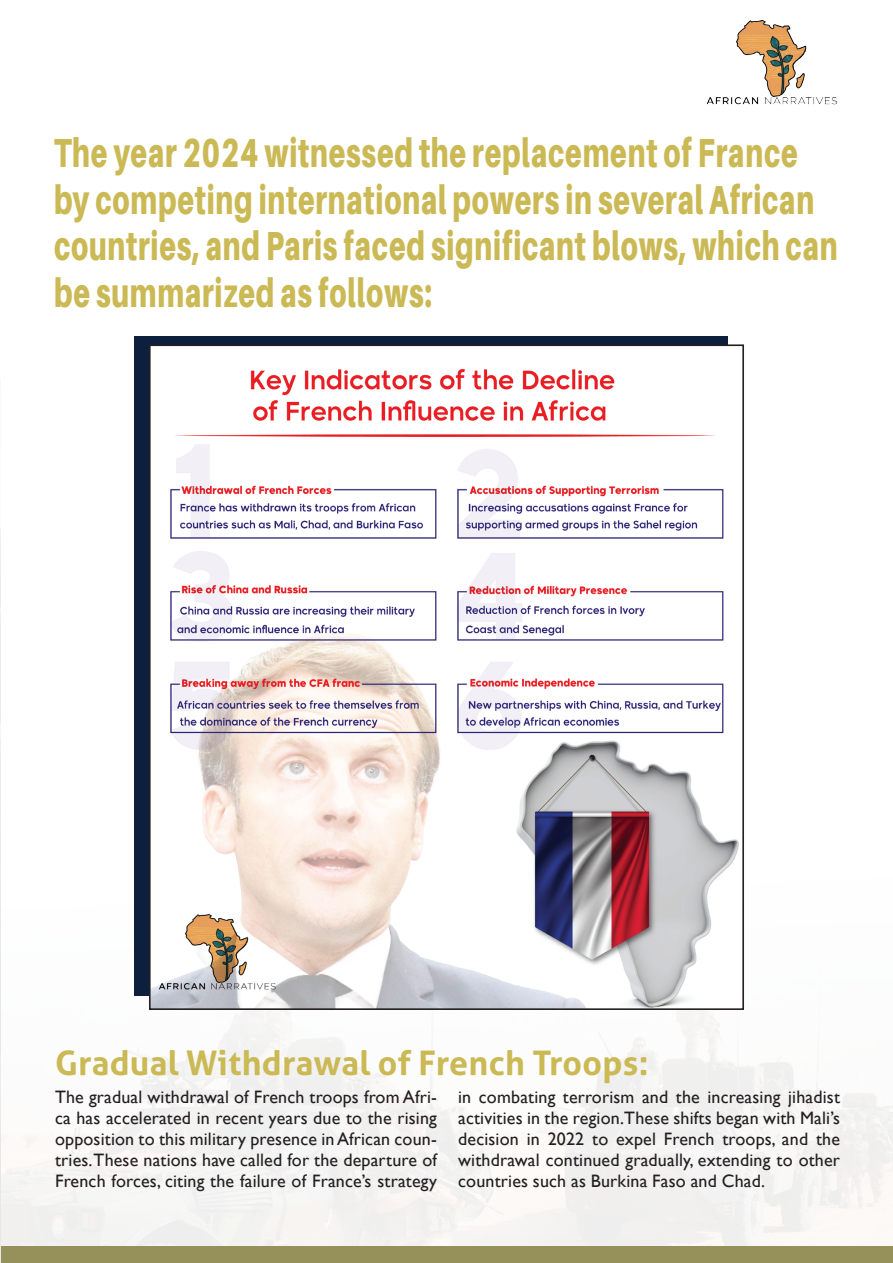
<style>
.page{position:relative;width:893px;height:1263px;background:#fff}
.page>*{position:absolute;margin:0;border:0;box-sizing:border-box;transform-origin:0 0}
.t1{font:900 40.5px/46.5px "Aileron";letter-spacing:.03em;color:#cab954;scale:.68 1}
.t2{font:700 33.9px "Aller";letter-spacing:.01em;color:#cab954}
.t3{font:18px/21px "Gill Sans";letter-spacing:.01em;color:#231f20;text-align:justify}
</style>
<div class="page">
<div style="left:1px;top:995px;width:892px;height:251px;background:#f7f6f5"></div>
<div style="left:0;top:1246px;width:893px;height:17px;background:#96915b"></div>
<svg style="left:134px;top:336px;width:593px;height:659px;background:#27364d"></svg>
<img style="left:706px;top:19px;width:132px;height:86px">
<img style="left:152px;top:347px;width:589px;height:660px">
<img style="left:0;top:528px;width:1px;height:735px">
<h1 class="t1" style="left:54px;top:130px;width:1154px">The year 2024 witnessed the replacement of France by competing international powers in several African countries, and Paris faced significant blows, which can be summarized as follows:</h1>
<h2 class="t2" style="left:55px;top:1042px;width:595px">Gradual Withdrawal of French Troops:</h2>
<p class="t3" style="left:55px;top:1087px;width:383px">The gradual withdrawal of French troops from Afri&shy;ca has accelerated in recent years due to the rising opposition to this military presence in African coun&shy;tries. These nations have called for the departure of French forces, citing the failure of France’s strategy</p>
<p class="t3" style="left:458px;top:1087px;width:383px">in combating terrorism and the increasing jihadist activities in the region.These shifts began with Mali’s decision in 2022 to expel French troops, and the withdrawal continued gradually, extending to other countries such as Burkina Faso and Chad.</p>
</div>
